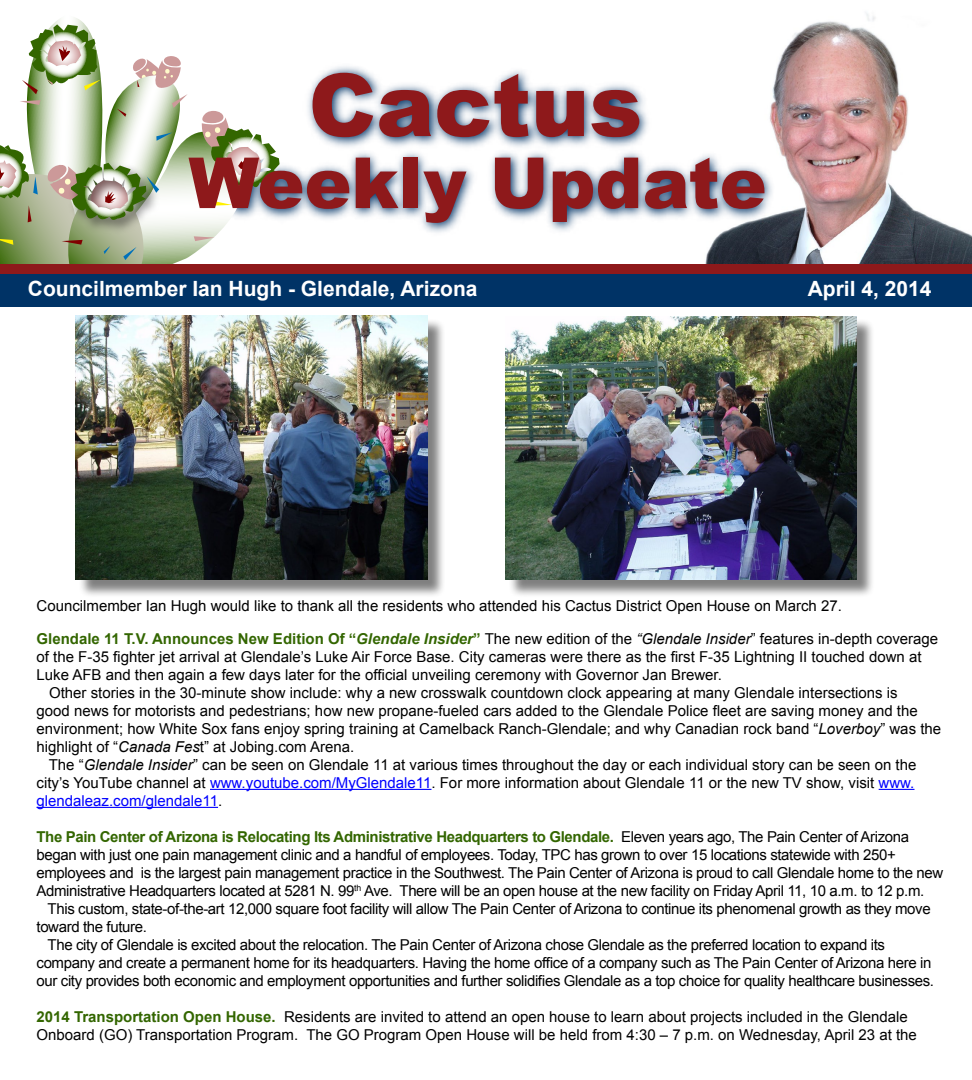
<style>
.page{position:relative;width:972px;height:1080px;background:#fff}
.page>*{position:absolute;margin:0;border:0;box-sizing:border-box;transform-origin:0 0}
.t1{font:900 87px "Arial";color:#8e191b}
.t2{font:900 70.5px "Arial";color:#8e191b}
.t3{font:700 21px "Arial";color:#fff}
.t4{font:15px/32.8px "Arial";color:#000}
.t5{font:15px/18px "Arial";letter-spacing:-.025em;color:#000}
.t6{font:15px "Arial";color:#00f}
.s1{font-weight:700;color:#360}
.s2{font-weight:700;font-style:italic;color:#360}
.s3{font-style:italic}
.s4{color:#00f}
.s5{color:#000}
</style>
<div class="page">
<img style="left:886px;top:45px;width:86px;height:219px">
<img style="left:280px;top:13px;width:606px;height:251px">
<svg style="left:0;top:18px;width:280px;height:300px"></svg>
<div style="left:0;top:264px;width:972px;height:24px;background:#8e191b"></div>
<div style="left:0;top:274px;width:972px;height:32px;background:#036"></div>
<div style="left:615px;top:6px;width:133px;height:51px;background:#fff"></div>
<div style="left:78px;top:318px;width:368px;height:280px;background:#000;opacity:.5"></div>
<img style="left:76px;top:315px;width:351px;height:264px">
<hr style="left:210px;top:789px;width:221px;height:1px;background:#00f">
<hr style="left:879px;top:789px;width:36px;height:1px;background:#00f">
<hr style="left:37px;top:807px;width:181px;height:1px;background:#00f">
<div style="left:508px;top:318px;width:367px;height:280px;background:#000;opacity:.5"></div>
<img style="left:506px;top:316px;width:351px;height:263px">
<h1 class="t1" style="left:308px;top:42px;width:335px">Cactus</h1>
<h2 class="t2" style="left:189px;top:132px;width:580px">Weekly Update</h2>
<h3 class="t3" style="left:28px;top:275px;width:451px">Councilmember Ian Hugh - Glendale, Arizona</h3>
<h3 class="t3" style="left:808px;top:275px;width:125px">April 4, 2014</h3>
<p class="t4" style="left:37px;top:589px;width:903px">Councilmember Ian Hugh would like to thank all the residents who attended his Cactus District Open House on March 27.<br><span class="s1">Glendale 11 T.V. Announces New Edition Of “</span><span class="s2">Glendale Insider</span><span class="s1">”</span> The new edition of the <span class="s3">“Glendale Insider</span>” features in-depth coverage</p>
<p class="t4" style="left:37px;top:640px;width:887px">of the F-35 fighter jet arrival at Glendale’s Luke Air Force Base. City cameras were there as the first F-35 Lightning II touched down at</p>
<p class="t4" style="left:37px;top:658px;width:687px">Luke AFB and then again a few days later for the official unveiling ceremony with Governor Jan Brewer.</p>
<p class="t4" style="left:49px;top:676px;width:850px">Other stories in the 30-minute show include: why a new crosswalk countdown clock appearing at many Glendale intersections is</p>
<p class="t4" style="left:37px;top:694px;width:883px">good news for motorists and pedestrians; how new propane-fueled cars added to the Glendale Police fleet are saving money and the</p>
<p class="t4" style="left:37px;top:712px;width:906px">environment; how White Sox fans enjoy spring training at Camelback Ranch-Glendale; and why Canadian rock band “<span class="s3">Loverboy</span>” was the</p>
<p class="t4" style="left:37px;top:730px;width:319px">highlight of “<span class="s3">Canada Fes</span>t” at Jobing.com Arena.</p>
<p class="t4" style="left:49px;top:748px;width:869px">The “<span class="s3">Glendale Insider</span>” can be seen on Glendale 11 at various times throughout the day or each individual story can be seen on the</p>
<p class="t4" style="left:37px;top:766px;width:879px">city’s YouTube channel at <span class="s4">www.youtube.com/MyGlendale11</span>. For more information about Glendale 11 or the new TV show, visit <span class="s4">www.</span></p>
<p class="t6" style="left:37px;top:791px;width:187px">glendaleaz.com/glendale11<span class="s5">.</span></p>
<p class="t5" style="left:37px;top:828px;width:908px"><span class="s1">The Pain Center of Arizona is Relocating Its Administrative Headquarters to Glendale.</span> Eleven years ago, The Pain Center of Arizona began with just one pain management clinic and a handful of employees. Today, TPC has grown to over 15 locations statewide with 250+ employees and is the largest pain management practice in the Southwest. The Pain Center of Arizona is proud to call Glendale home to the new Administrative Headquarters located at 5281 N. 99<sup>th</sup> Ave. There will be an open house at the new facility on Friday April 11, 10 a.m. to 12 p.m.</p>
<p class="t5" style="left:48px;top:900px;width:885px">This custom, state-of-the-art 12,000 square foot facility will allow The Pain Center of Arizona to continue its phenomenal growth as they move</p>
<p class="t5" style="left:37px;top:918px;width:112px">toward the future.</p>
<p class="t5" style="left:48px;top:936px;width:839px">The city of Glendale is excited about the relocation. The Pain Center of Arizona chose Glendale as the preferred location to expand its</p>
<p class="t5" style="left:37px;top:954px;width:896px">company and create a permanent home for its headquarters. Having the home office of a company such as The Pain Center of Arizona here in</p>
<p class="t5" style="left:37px;top:972px;width:899px">our city provides both economic and employment opportunities and further solidifies Glendale as a top choice for quality healthcare businesses.</p>
<p class="t4" style="left:37px;top:1008px;width:882px;line-height:18px"><span class="s1">2014 Transportation Open House.</span> Residents are invited to attend an open house to learn about projects included in the Glendale<br>Onboard (GO) Transportation Program. The GO Program Open House will be held from 4:30 – 7 p.m. on Wednesday, April 23 at the</p>
</div>
